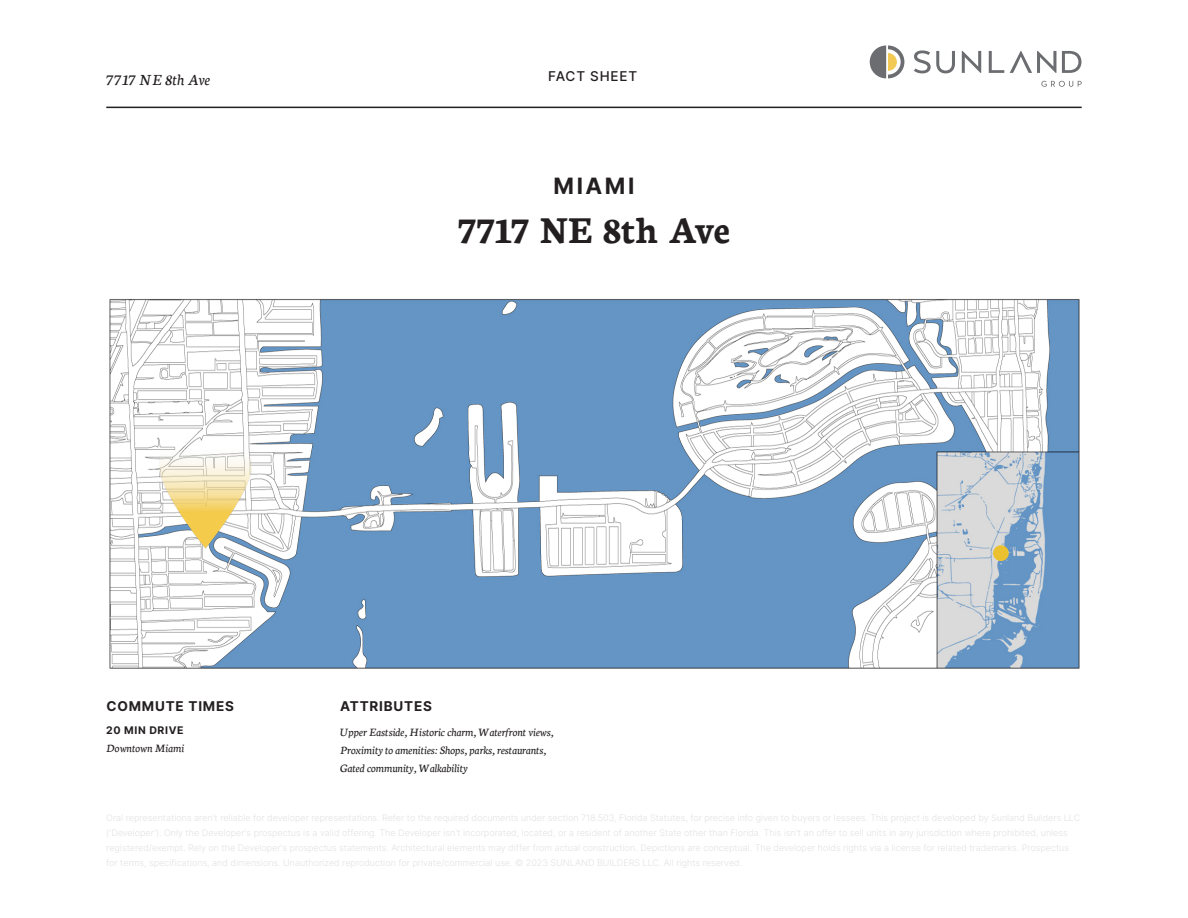
<style>
.page{position:relative;width:1188px;height:918px;background:#fff}
.page>*{position:absolute;margin:0;border:0;box-sizing:border-box;transform-origin:0 0}
.t1{font:700 40.5px "Neuton";letter-spacing:-.015em;color:#231f20}
.t2{font:700 22.5px "Inter";letter-spacing:.11em;color:#231f20}
.t3{font:italic 16.5px "Neuton";color:#231f20}
.t4{font:700 13.5px "Inter";letter-spacing:.06em;color:#231f20}
.t5{font:500 13.5px "Inter";letter-spacing:.06em;color:#231f20}
.t6{font:italic 12px/18px "Neuton";color:#231f20}
.t7{font:700 10.5px "Inter";letter-spacing:.06em;color:#231f20}
</style>
<div class="page">
<hr style="left:106px;top:107px;width:976px;height:1px;background:#231f20">
<svg style="left:870px;top:45px;width:34px;height:33px"></svg>
<svg style="left:914px;top:50px;width:41px;height:23px"></svg>
<svg style="left:962px;top:51px;width:19px;height:22px"></svg>
<svg style="left:989px;top:51px;width:15px;height:22px"></svg>
<svg style="left:1010px;top:51px;width:46px;height:22px"></svg>
<svg style="left:1062px;top:51px;width:19px;height:22px"></svg>
<svg style="left:1041px;top:81px;width:41px;height:6px"></svg>
<img style="left:109px;top:299px;width:971px;height:370px">
<img style="left:154px;top:416px;width:102px;height:137px">
<div style="left:993px;top:545px;width:16px;height:16px;background:#ebc130;border-radius:50%"></div>
<h3 class="t3" style="left:106px;top:71px;width:106px">7717 NE 8th Ave</h3>
<p class="t5" style="left:548px;top:66px;width:91px">FACT SHEET</p>
<p class="t2" style="left:554px;top:169px;width:82px">MIAMI</p>
<p class="t1" style="left:458px;top:208px;width:274px">7717 NE 8th Ave</p>
<p class="t4" style="left:106px;top:696px;width:129px">COMMUTE TIMES</p>
<p class="t4" style="left:340px;top:696px;width:93px">ATTRIBUTES</p>
<p class="t7" style="left:106px;top:723px;width:79px">20 MIN DRIVE</p>
<p class="t6" style="left:106px;top:739px;width:79px">Downtown Miami</p>
<p class="t6" style="left:340px;top:723px;width:215px">Upper Eastside, Historic charm, Waterfront views,<br>Proximity to amenities: Shops, parks, restaurants,<br>Gated community, Walkability</p>
</div>
